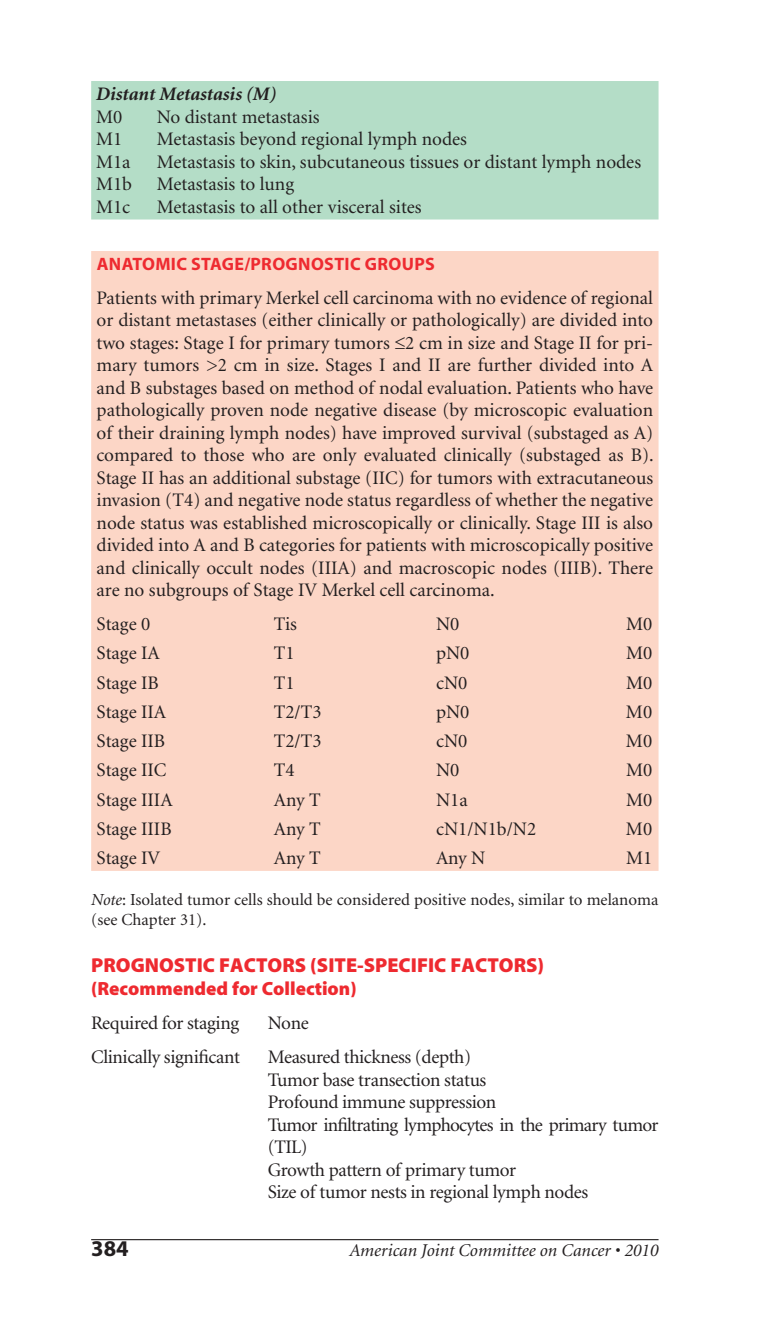
<style>
.page{position:relative;width:770px;height:1337px;background:#fff}
.page>*{position:absolute;margin:0;border:0;box-sizing:border-box;transform-origin:0 0}
.t1{font:700 22.5px "Myriad";color:#231f20}
.t2{font:900 20.25px "Myriad";color:#ee2a30}
.t3{font:19.12px/22.5px "Minion";color:#231f20;text-align:justify}
.t4{font:19.12px/22.5px "Minion";letter-spacing:-.02em;color:#231f20}
.t5{font:900 19.12px/34.6px "Myriad";color:#ee2a30}
.t6{font:italic 700 19.12px/22.5px "Minion";color:#231f20}
.t7{font:italic 18px "Minion";color:#231f20}
.t8{font:700 18px "Myriad Pro";letter-spacing:.02em;color:#ee2a30}
.t9{font:16.88px/20.2px "Minion";color:#231f20}
.s1{font-weight:400;font-style:normal}
.s2{font-style:italic}
.s3{font-family:"Minion";font-weight:400;color:#231f20}
</style>
<div class="page">
<hr style="left:91px;top:1239px;width:567px;height:1px;background:#231f20">
<div style="left:91px;top:81px;width:567px;height:138px;background:#b4ddc7"></div>
<div style="left:91px;top:251px;width:567px;height:620px;background:#fcd6c6"></div>
<svg style="left:395px;top:337px;width:9px;height:12px"></svg>
<p class="t6" style="left:96px;top:84px;width:182px">Distant Metastasis (M)<br><span class="s1">M0</span></p>
<p class="t3" style="left:157px;top:107px;width:164px">No distant metastasis</p>
<p class="t3" style="left:96px;top:129px;width:28px">M1</p>
<p class="t3" style="left:157px;top:129px;width:312px">Metastasis beyond regional lymph nodes</p>
<p class="t3" style="left:96px;top:152px;width:36px">M1a</p>
<p class="t3" style="left:157px;top:152px;width:486px">Metastasis to skin, subcutaneous tissues or distant lymph nodes</p>
<p class="t3" style="left:96px;top:174px;width:38px">M1b</p>
<p class="t3" style="left:157px;top:174px;width:139px">Metastasis to lung</p>
<p class="t3" style="left:96px;top:197px;width:36px">M1c</p>
<p class="t3" style="left:157px;top:197px;width:266px">Metastasis to all other visceral sites</p>
<p class="t8" style="left:97px;top:257px;width:339px">ANATOMIC STAGE/PROGNOSTIC GROUPS</p>
<p class="t3" style="left:97px;top:288px;width:558px">Patients with primary Merkel cell carcinoma with no evidence of regional or distant metastases (either clinically or pathologically) are divided into two stages: Stage I for primary tumors 2 cm in size and Stage II for pri&shy;mary tumors &gt;2 cm in size. Stages I and II are further divided into A and B substages based on method of nodal evaluation. Patients who have pathologically proven node negative disease (by microscopic evaluation of their draining lymph nodes) have improved survival (substaged as A) compared to those who are only evaluated clinically (substaged as B).<br>Stage II has an additional substage (IIC) for tumors with extracutaneous invasion (T4) and negative node status regardless of whether the negative node status was established microscopically or clinically. Stage III is also divided into A and B categories for patients with microscopically positive and clinically occult nodes (IIIA) and macroscopic nodes (IIIB). There are no subgroups of Stage IV Merkel cell carcinoma.</p>
<p class="t3" style="left:97px;top:614px;width:55px">Stage 0</p>
<p class="t3" style="left:274px;top:614px;width:25px">Tis</p>
<p class="t3" style="left:436px;top:614px;width:25px">N0</p>
<p class="t3" style="left:626px;top:614px;width:28px">M0</p>
<p class="t3" style="left:97px;top:643px;width:65px">Stage IA</p>
<p class="t3" style="left:274px;top:643px;width:22px">T1</p>
<p class="t3" style="left:436px;top:643px;width:35px">pN0</p>
<p class="t3" style="left:626px;top:643px;width:28px">M0</p>
<p class="t3" style="left:97px;top:673px;width:64px">Stage IB</p>
<p class="t3" style="left:274px;top:673px;width:22px">T1</p>
<p class="t3" style="left:436px;top:673px;width:33px">cN0</p>
<p class="t3" style="left:626px;top:673px;width:28px">M0</p>
<p class="t3" style="left:97px;top:702px;width:71px">Stage IIA</p>
<p class="t3" style="left:274px;top:702px;width:49px">T2/T3</p>
<p class="t3" style="left:436px;top:702px;width:35px">pN0</p>
<p class="t3" style="left:626px;top:702px;width:28px">M0</p>
<p class="t3" style="left:97px;top:731px;width:70px">Stage IIB</p>
<p class="t3" style="left:274px;top:731px;width:49px">T2/T3</p>
<p class="t3" style="left:436px;top:731px;width:33px">cN0</p>
<p class="t3" style="left:626px;top:731px;width:28px">M0</p>
<p class="t3" style="left:97px;top:760px;width:71px">Stage IIC</p>
<p class="t3" style="left:274px;top:760px;width:22px">T4</p>
<p class="t3" style="left:436px;top:760px;width:25px">N0</p>
<p class="t3" style="left:626px;top:760px;width:28px">M0</p>
<p class="t3" style="left:97px;top:790px;width:78px">Stage IIIA</p>
<p class="t3" style="left:274px;top:790px;width:48px">Any T</p>
<p class="t3" style="left:436px;top:790px;width:33px">N1a</p>
<p class="t3" style="left:626px;top:790px;width:28px">M0</p>
<p class="t3" style="left:97px;top:819px;width:76px">Stage IIIB</p>
<p class="t3" style="left:274px;top:819px;width:48px">Any T</p>
<p class="t3" style="left:436px;top:819px;width:102px">cN1/N1b/N2</p>
<p class="t3" style="left:626px;top:819px;width:28px">M0</p>
<p class="t3" style="left:97px;top:848px;width:65px">Stage IV</p>
<p class="t3" style="left:274px;top:848px;width:48px">Any T</p>
<p class="t3" style="left:436px;top:848px;width:51px">Any N</p>
<p class="t3" style="left:626px;top:848px;width:28px">M1</p>
<p class="t9" style="left:91px;top:890px;width:568px"><span class="s2">Note</span>: Isolated tumor cells should be considered positive nodes, similar to melanoma (see Chapter 31).</p>
<p class="t2" style="left:91px;top:957px;width:454px">PROGNOSTIC FACTORS (SITE-SPECIFIC FACTORS)</p>
<p class="t5" style="left:91px;top:972px;width:267px">(Recommended for Collection)<br><span class="s3">Required for staging</span></p>
<p class="t3" style="left:268px;top:1013px;width:42px">None</p>
<p class="t4" style="left:91px;top:1047px;width:150px">Clinically significant</p>
<p class="t4" style="left:268px;top:1047px;width:392px">Measured thickness (depth)<br>Tumor base transection status<br>Profound immune suppression<br>Tumor infiltrating lymphocytes in the primary tumor (TIL)<br>Growth pattern of primary tumor<br>Size of tumor nests in regional lymph nodes</p>
<p class="t1" style="left:91px;top:1240px;width:39px">384</p>
<p class="t7" style="left:349px;top:1243px;width:311px">American Joint Committee on Cancer • 2010</p>
</div>
